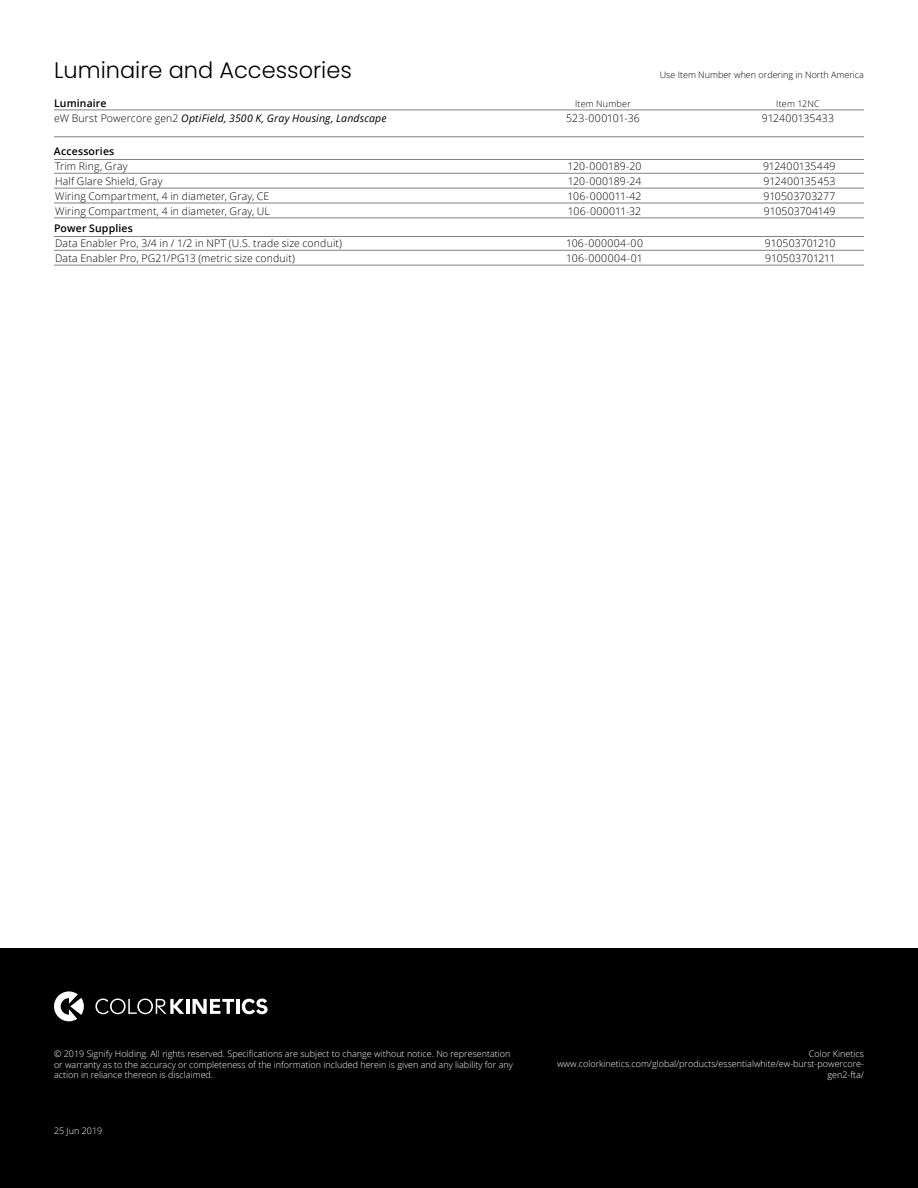
<style>
.page{position:relative;width:918px;height:1188px;background:#fff}
.page>*{position:absolute;margin:0;border:0;box-sizing:border-box;transform-origin:0 0}
.t1{font:300 22.5px "Poppins";color:#000}
.t2{font:300 10.5px "Open Sans";letter-spacing:.015em;color:#000}
.t3{font:italic 10.5px "Open Sans";letter-spacing:.015em;color:#000}
.t4{font:300 10.5px "Open Sans";letter-spacing:-.005em;color:#000}
.t5{font:600 10.5px "Open Sans";letter-spacing:.015em;color:#000}
.t6{font:300 10.5px "Open Sans";letter-spacing:.035em;color:#000}
.t7{font:300 9px/10.5px "Open Sans";color:#fff;text-align:right}
.t8{font:300 9px "Open Sans";color:#000}
.t9{font:300 9px "Open Sans";letter-spacing:.025em;color:#000}
.t10{font:300 9px "Open Sans";letter-spacing:.02em;color:#000}
.s1{font-weight:300;font-style:normal}
</style>
<div class="page">
<div style="left:0;top:948px;width:918px;height:240px;background:#000"></div>
<hr style="left:186px;top:999px;width:3px;height:15px;background:#fff">
<svg style="left:193px;top:999px;width:41px;height:15px"></svg>
<hr style="left:236px;top:999px;width:4px;height:15px;background:#fff">
<svg style="left:95px;top:999px;width:89px;height:15px"></svg>
<svg style="left:242px;top:999px;width:26px;height:15px"></svg>
<svg style="left:54px;top:991px;width:30px;height:30px"></svg>
<hr style="left:54px;top:110px;width:810px;height:1px;background:#808285">
<hr style="left:54px;top:136px;width:810px;height:1px;background:#808285">
<hr style="left:54px;top:159px;width:810px;height:1px;background:#808285">
<hr style="left:54px;top:173px;width:810px;height:1px;background:#808285">
<hr style="left:54px;top:188px;width:810px;height:1px;background:#808285">
<hr style="left:54px;top:203px;width:810px;height:1px;background:#808285">
<hr style="left:54px;top:217px;width:810px;height:1px;background:#808285">
<hr style="left:54px;top:236px;width:810px;height:1px;background:#808285">
<hr style="left:54px;top:250px;width:810px;height:1px;background:#808285">
<hr style="left:54px;top:265px;width:810px;height:1px;background:#808285">
<h1 class="t1" style="left:54px;top:57px;width:299px">Luminaire and Accessories</h1>
<p class="t8" style="left:660px;top:68px;width:206px">Use Item Number when ordering in North America</p>
<p class="t5" style="left:54px;top:96px;width:54px">Luminaire</p>
<p class="t9" style="left:575px;top:97px;width:57px">Item Number</p>
<p class="t10" style="left:776px;top:97px;width:45px">Item 12NC</p>
<p class="t3" style="left:54px;top:111px;width:334px"><span class="s1">eW Burst Powercore gen2</span> OptiField, 3500 K, Gray Housing, Landscape</p>
<p class="t2" style="left:566px;top:111px;width:75px">523-000101-36</p>
<p class="t2" style="left:762px;top:111px;width:74px">912400135433</p>
<p class="t5" style="left:54px;top:144px;width:62px">Accessories</p>
<p class="t2" style="left:55px;top:159px;width:74px">Trim Ring, Gray</p>
<p class="t2" style="left:568px;top:159px;width:75px">120-000189-20</p>
<p class="t2" style="left:763px;top:159px;width:74px">912400135449</p>
<p class="t2" style="left:55px;top:174px;width:109px">Half Glare Shield, Gray</p>
<p class="t2" style="left:568px;top:174px;width:75px">120-000189-24</p>
<p class="t2" style="left:764px;top:174px;width:73px">912400135453</p>
<p class="t2" style="left:55px;top:189px;width:216px">Wiring Compartment, 4 in diameter, Gray, CE</p>
<p class="t2" style="left:568px;top:189px;width:76px">106-000011-42</p>
<p class="t4" style="left:763px;top:189px;width:74px">910503703277</p>
<p class="t2" style="left:55px;top:204px;width:216px">Wiring Compartment, 4 in diameter, Gray, UL</p>
<p class="t2" style="left:568px;top:204px;width:75px">106-000011-32</p>
<p class="t4" style="left:764px;top:204px;width:73px">910503704149</p>
<p class="t5" style="left:54px;top:221px;width:80px">Power Supplies</p>
<p class="t2" style="left:55px;top:236px;width:289px">Data Enabler Pro, 3/4 in / 1/2 in NPT (U.S. trade size conduit)</p>
<p class="t6" style="left:566px;top:236px;width:78px">106-000004-00</p>
<p class="t4" style="left:765px;top:236px;width:72px">910503701210</p>
<p class="t2" style="left:55px;top:251px;width:241px">Data Enabler Pro, PG21/PG13 (metric size conduit)</p>
<p class="t6" style="left:566px;top:251px;width:78px">106-000004-01</p>
<p class="t4" style="left:765px;top:251px;width:72px">910503701211</p>
<p class="t7" style="left:54px;top:1048px;width:460px;text-align:left">© 2019 Signify Holding. All rights reserved. Specifications are subject to change without notice. No representation or warranty as to the accuracy or completeness of the information included herein is given and any liability for any action in reliance thereon is disclaimed.</p>
<p class="t7" style="left:54px;top:1125px;width:50px">25 Jun 2019</p>
<p class="t7" style="left:557px;top:1048px;width:308px">Color Kinetics www.colorkinetics.com/global/products/essentialwhite/ew-burst-powercore&shy;gen2-fta/</p>
</div>
